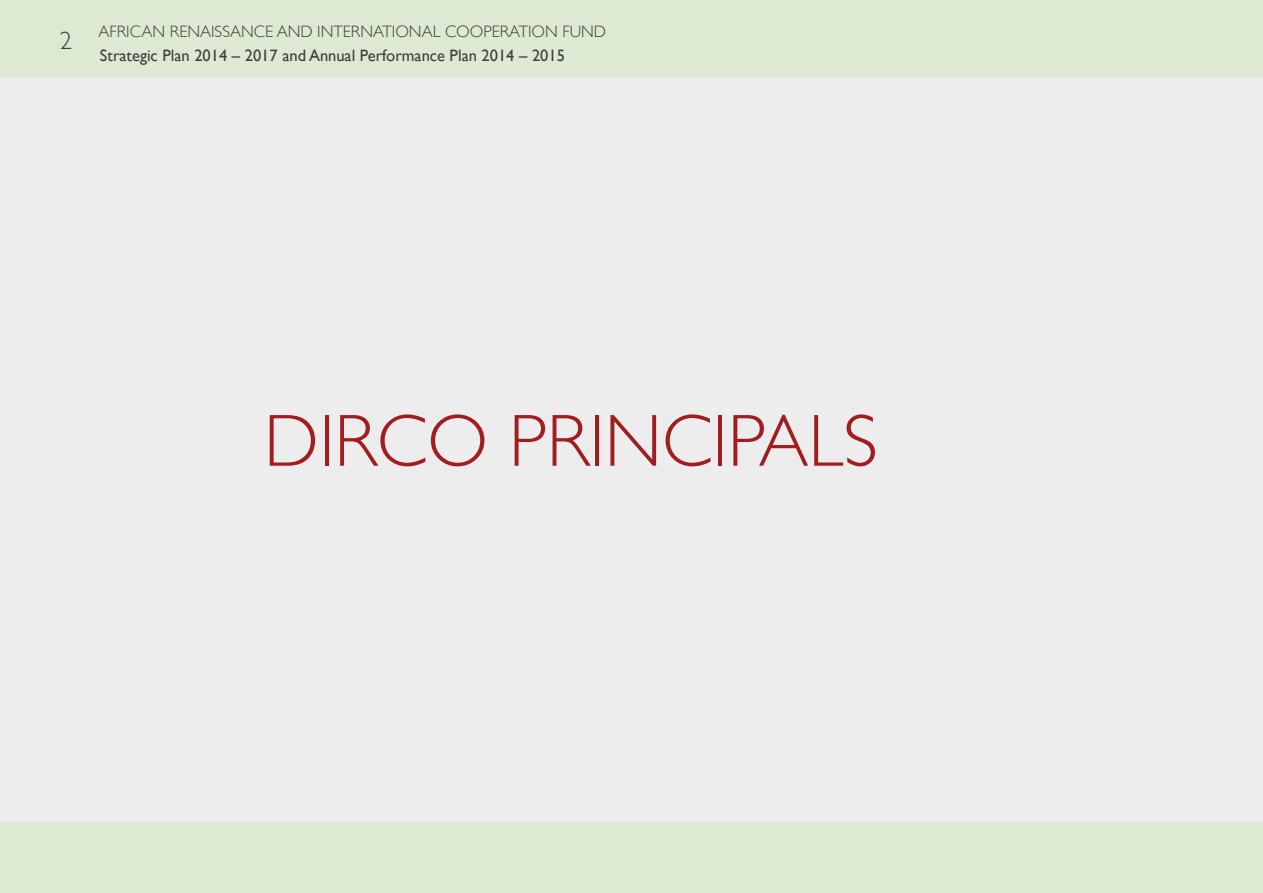
<style>
.page{position:relative;width:1263px;height:893px;background:#ededee}
.page>*{position:absolute;margin:0;border:0;box-sizing:border-box;transform-origin:0 0}
.t1{font:300 74.25px "Gill Sans";color:#a21d20}
.t2{font:300 24.75px "Gill Sans";color:#3e3e3f}
.t3{font:16.5px "Gill Sans";color:#3e3e3f}
.t4{font:300 16.5px "Gill Sans";color:#3e3e3f}
</style>
<div class="page">
<div style="left:0;top:823px;width:1263px;height:70px;background:#dde9d2"></div>
<div style="left:0;top:0;width:1263px;height:77px;background:#dde9d2"></div>
<h2 class="t2" style="left:60px;top:27px;width:14px">2</h2>
<p class="t4" style="left:99px;top:22px;width:21px">AFRICAN</p>
<p class="t4" style="left:170px;top:22px;width:20px">RENAISSANCE</p>
<p class="t4" style="left:277px;top:22px;width:55px">AND INTERNATIONAL</p>
<p class="t4" style="left:445px;top:22px;width:23px">COOPERATION</p>
<p class="t4" style="left:562px;top:22px;width:20px">FUND</p>
<p class="t3" style="left:100px;top:45px;width:466px">Strategic Plan 2014 – 2017 and Annual Performance Plan 2014 – 2015</p>
<h1 class="t1" style="left:264px;top:398px;width:616px">DIRCO PRINCIPALS</h1>
</div>
